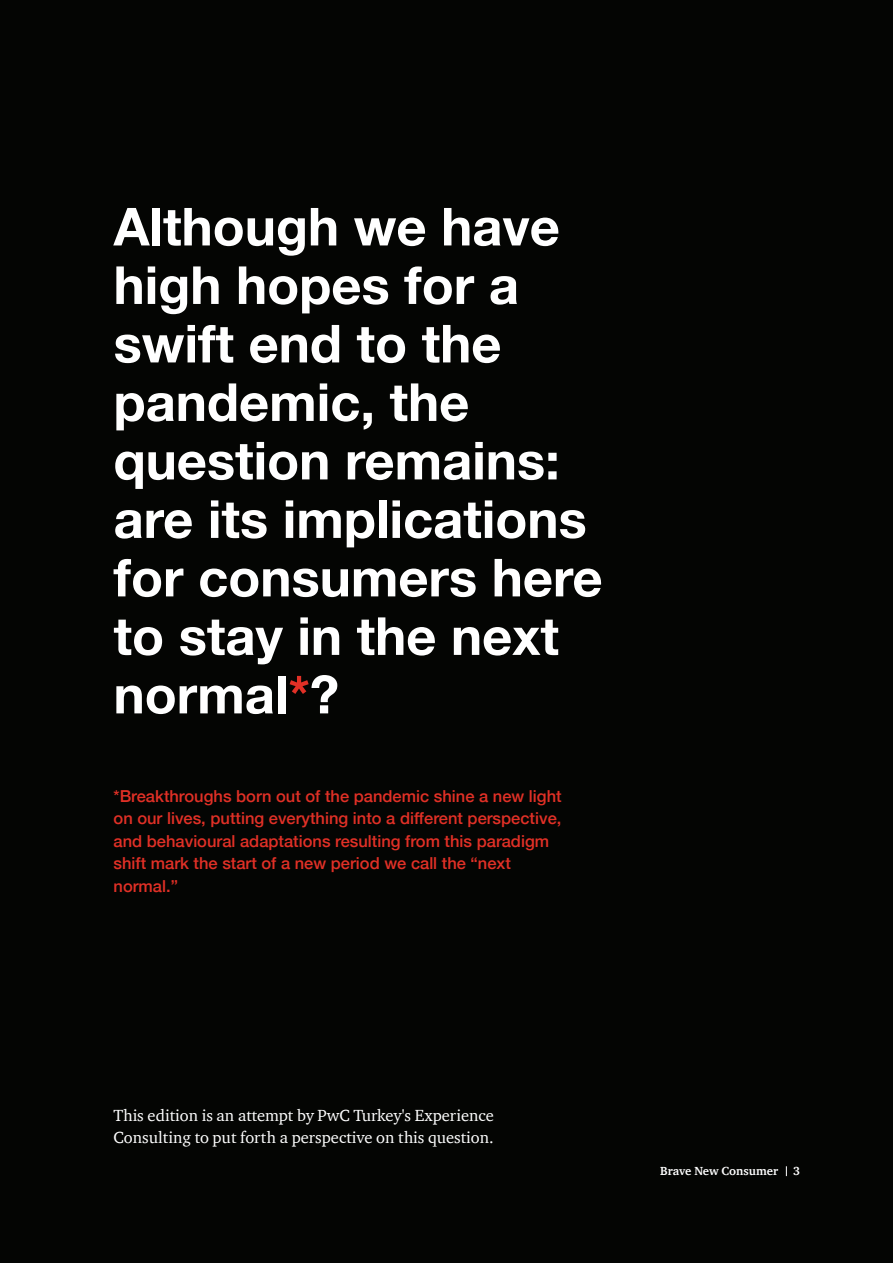
<style>
.page{position:relative;width:893px;height:1263px;background:#040503}
.page>*{position:absolute;margin:0;border:0;box-sizing:border-box;transform-origin:0 0}
.t1{font:700 52.5px/58.5px "Helvetica Neue";color:#fff}
.t2{font:500 16.5px/22.5px "Helvetica Neue";color:#e13026}
.t3{font:16.5px/22.5px "ITC Charter Com";color:#fff}
.t4{font:700 12px "ITC Charter Com";color:#fff}
.s1{color:#e13026}
</style>
<div class="page">
<h1 class="t1" style="left:114px;top:199px;width:491px">Although we have high hopes for a swift end to the pandemic, the question remains: are its implications for consumers here to stay in the next normal<span class="s1">*</span>?</h1>
<p class="t2" style="left:114px;top:783px;width:450px">*Breakthroughs born out of the pandemic shine a new light on our lives, putting everything into a different perspective, and behavioural adaptations resulting from this paradigm shift mark the start of a new period we call the “next normal.”</p>
<p class="t3" style="left:114px;top:1103px;width:382px">This edition is an attempt by PwC Turkey's Experience<br>Consulting to put forth a perspective on this question.</p>
<p class="t4" style="left:660px;top:1163px;width:119px">Brave New Consumer</p>
<p class="t4" style="left:793px;top:1163px;width:8px">3</p>
</div>
